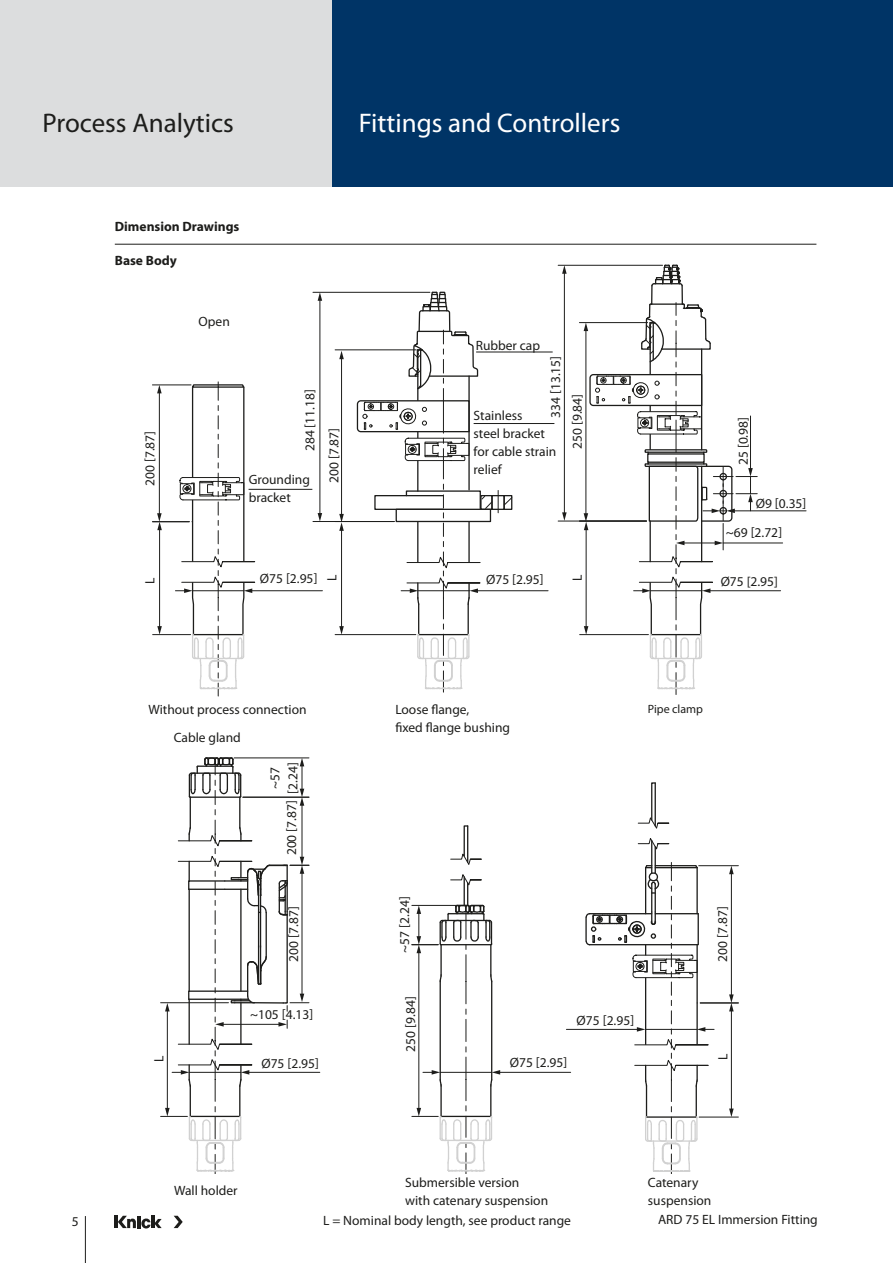
<style>
.page{position:relative;width:893px;height:1263px;background:#fff}
.page>*{position:absolute;margin:0;border:0;box-sizing:border-box;transform-origin:0 0}
.Produktgruppe{font:27px "Myriad Pro";color:#fff}
.Produktbereiche{font:27px "Myriad Pro";color:#1d1d1b}
.Text{font:13.5px/18px "Myriad Pro";color:#1d1d1b;text-align:center}
.Beschriftungen{font:13.5px/18px "Myriad Pro";color:#1d1d1b}
.Tabelle_Headline{font:700 13.5px "Myriad Pro";color:#1d1d1b}
.Zwischenüberschrift{font:700 13.5px "Myriad Pro";color:#1d1d1b}
.Tabelle{font:12px "Myriad Pro";color:#1d1d1b}
</style>
<div class="page">
<hr style="left:192px;top:387px;width:1px;height:90px;background:#1d1d1b">
<hr style="left:192px;top:500px;width:1px;height:62px;background:#1d1d1b">
<hr style="left:243px;top:387px;width:1px;height:175px;background:#1d1d1b">
<div style="left:491px;top:495px;width:14px;height:15px;border:1px solid #1d1d1b"></div>
<hr style="left:159px;top:529px;width:1px;height:99px;background:#1d1d1b">
<svg style="left:157px;top:626px;width:5px;height:8px"></svg>
<hr style="left:153px;top:634px;width:38px;height:1px;background:#1d1d1b">
<hr style="left:159px;top:392px;width:1px;height:123px;background:#1d1d1b">
<svg style="left:157px;top:386px;width:5px;height:7px"></svg>
<svg style="left:157px;top:513px;width:5px;height:17px"></svg>
<hr style="left:341px;top:529px;width:1px;height:99px;background:#1d1d1b">
<svg style="left:339px;top:626px;width:5px;height:8px"></svg>
<hr style="left:341px;top:358px;width:1px;height:157px;background:#1d1d1b">
<svg style="left:339px;top:351px;width:5px;height:8px"></svg>
<svg style="left:339px;top:514px;width:5px;height:17px"></svg>
<hr style="left:152px;top:521px;width:37px;height:1px;background:#1d1d1b">
<hr style="left:152px;top:385px;width:39px;height:1px;background:#1d1d1b">
<hr style="left:251px;top:590px;width:71px;height:1px;background:#1d1d1b">
<hr style="left:476px;top:590px;width:72px;height:1px;background:#1d1d1b">
<hr style="left:709px;top:590px;width:72px;height:1px;background:#1d1d1b">
<svg style="left:179px;top:416px;width:66px;height:109px"></svg>
<svg style="left:190px;top:382px;width:55px;height:28px"></svg>
<hr style="left:335px;top:634px;width:81px;height:1px;background:#1d1d1b">
<hr style="left:320px;top:299px;width:1px;height:216px;background:#1d1d1b">
<svg style="left:318px;top:293px;width:4px;height:8px"></svg>
<svg style="left:318px;top:513px;width:4px;height:8px"></svg>
<hr style="left:564px;top:272px;width:1px;height:242px;background:#1d1d1b">
<svg style="left:562px;top:266px;width:5px;height:8px"></svg>
<svg style="left:562px;top:512px;width:5px;height:9px"></svg>
<hr style="left:313px;top:292px;width:117px;height:1px;background:#1d1d1b">
<hr style="left:313px;top:521px;width:81px;height:1px;background:#1d1d1b">
<hr style="left:335px;top:349px;width:81px;height:1px;background:#1d1d1b">
<svg style="left:498px;top:490px;width:14px;height:23px"></svg>
<hr style="left:579px;top:322px;width:69px;height:1px;background:#1d1d1b">
<hr style="left:580px;top:634px;width:68px;height:1px;background:#1d1d1b">
<hr style="left:558px;top:265px;width:105px;height:1px;background:#1d1d1b">
<hr style="left:558px;top:521px;width:88px;height:1px;background:#1d1d1b">
<hr style="left:733px;top:510px;width:73px;height:1px;background:#1d1d1b">
<hr style="left:723px;top:543px;width:60px;height:1px;background:#1d1d1b">
<svg style="left:175px;top:531px;width:80px;height:165px"></svg>
<svg style="left:356px;top:291px;width:136px;height:401px"></svg>
<svg style="left:584px;top:264px;width:173px;height:430px"></svg>
<div style="left:332px;top:0;width:561px;height:187px;background:#003466"></div>
<div style="left:0;top:0;width:332px;height:187px;background:#dcddde"></div>
<hr style="left:85px;top:1216px;width:1px;height:47px;background:#1d1d1b">
<hr style="left:114px;top:1216px;width:4px;height:12px;background:#1d1d1b">
<svg style="left:174px;top:1216px;width:9px;height:12px"></svg>
<svg style="left:118px;top:1216px;width:44px;height:12px"></svg>
<hr style="left:440px;top:981px;width:1px;height:98px;background:#1d1d1b">
<hr style="left:491px;top:981px;width:1px;height:98px;background:#1d1d1b">
<hr style="left:645px;top:978px;width:1px;height:67px;background:#1d1d1b">
<hr style="left:696px;top:945px;width:2px;height:100px;background:#1d1d1b">
<hr style="left:248px;top:1072px;width:72px;height:1px;background:#1d1d1b">
<hr style="left:499px;top:1072px;width:72px;height:1px;background:#1d1d1b">
<hr style="left:566px;top:1029px;width:72px;height:1px;background:#1d1d1b">
<svg style="left:450px;top:825px;width:32px;height:40px"></svg>
<hr style="left:418px;top:952px;width:1px;height:157px;background:#1d1d1b">
<svg style="left:412px;top:874px;width:81px;height:167px"></svg>
<svg style="left:638px;top:782px;width:31px;height:47px"></svg>
<svg style="left:585px;top:838px;width:114px;height:167px"></svg>
<hr style="left:731px;top:873px;width:1px;height:123px;background:#1d1d1b">
<svg style="left:729px;top:866px;width:5px;height:8px"></svg>
<hr style="left:699px;top:865px;width:39px;height:1px;background:#1d1d1b">
<hr style="left:731px;top:1010px;width:1px;height:100px;background:#1d1d1b">
<svg style="left:729px;top:1108px;width:5px;height:9px"></svg>
<svg style="left:729px;top:994px;width:5px;height:17px"></svg>
<hr style="left:700px;top:1002px;width:38px;height:1px;background:#1d1d1b">
<hr style="left:699px;top:1117px;width:39px;height:1px;background:#1d1d1b">
<svg style="left:634px;top:1011px;width:80px;height:163px"></svg>
<svg style="left:161px;top:757px;width:148px;height:417px"></svg>
<svg style="left:412px;top:1047px;width:88px;height:127px"></svg>
<hr style="left:476px;top:352px;width:77px;height:1px;background:#1d1d1b">
<hr style="left:474px;top:423px;width:80px;height:1px;background:#1d1d1b">
<hr style="left:249px;top:489px;width:63px;height:1px;background:#1d1d1b">
<hr style="left:115px;top:244px;width:701px;height:1px;background:#1d1d1b">
<p class="Produktbereiche" style="left:43px;top:106px;width:193px">Process Analytics</p>
<p class="Produktgruppe" style="left:359px;top:106px;width:263px">Fittings and Controllers</p>
<p class="Tabelle_Headline" style="left:115px;top:218px;width:126px">Dimension Drawings</p>
<p class="Zwischenüberschrift" style="left:115px;top:252px;width:64px">Base Body</p>
<p class="Beschriftungen" style="left:199px;top:312px;width:33px">Open</p>
<p class="Text" style="left:141px;top:486px;width:57px;rotate:-90deg">200 [7.87]</p>
<p class="Text" style="left:301px;top:451px;width:64px;rotate:-90deg">284 [11.18]</p>
<p class="Beschriftungen" style="left:249px;top:470px;width:63px">Grounding bracket</p>
<p class="Text" style="left:325px;top:483px;width:57px;rotate:-90deg">200 [7.87]</p>
<p class="Beschriftungen" style="left:476px;top:336px;width:66px">Rubber cap</p>
<p class="Text" style="left:546px;top:418px;width:64px;rotate:-90deg">334 [13.15]</p>
<p class="Text" style="left:474px;top:406px;width:84px;text-align:left">Stainless<br>steel bracket for cable strain relief</p>
<p class="Text" style="left:568px;top:449px;width:57px;rotate:-90deg">250 [9.84]</p>
<p class="Text" style="left:141px;top:584px;width:8px;rotate:-90deg">L</p>
<p class="Text" style="left:260px;top:570px;width:59px">Ø75 [2.95]</p>
<p class="Text" style="left:486px;top:570px;width:59px">Ø75 [2.95]</p>
<p class="Text" style="left:323px;top:581px;width:8px;rotate:-90deg">L</p>
<p class="Text" style="left:568px;top:581px;width:8px;rotate:-90deg">L</p>
<p class="Text" style="left:734px;top:465px;width:50px;rotate:-90deg">25 [0.98]</p>
<p class="Text" style="left:756px;top:494px;width:52px">Ø9 [0.35]</p>
<p class="Text" style="left:726px;top:524px;width:58px">~69 [2.72]</p>
<p class="Text" style="left:721px;top:573px;width:59px">Ø75 [2.95]</p>
<p class="Beschriftungen" style="left:149px;top:700px;width:160px">Without process connection</p>
<p class="Beschriftungen" style="left:174px;top:728px;width:69px">Cable gland</p>
<p class="Text" style="left:266px;top:793px;width:33px;rotate:-90deg">~57 [2.24]</p>
<p class="Text" style="left:282px;top:855px;width:57px;rotate:-90deg">200 [7.87]</p>
<p class="Text" style="left:150px;top:1062px;width:8px;rotate:-90deg">L</p>
<p class="Text" style="left:285px;top:961px;width:57px;rotate:-90deg">200 [7.87]</p>
<p class="Text" style="left:250px;top:1005px;width:65px">~105 [4.13]</p>
<p class="Text" style="left:261px;top:1054px;width:59px">Ø75 [2.95]</p>
<p class="Beschriftungen" style="left:174px;top:1181px;width:65px">Wall holder</p>
<p class="Beschriftungen" style="left:395px;top:700px;width:116px">Loose flange,<br>fixed flange bushing</p>
<p class="Tabelle" style="left:648px;top:701px;width:57px">Pipe clamp</p>
<p class="Text" style="left:395px;top:953px;width:58px;rotate:-90deg">~57 [2.24]</p>
<p class="Text" style="left:402px;top:1052px;width:57px;rotate:-90deg">250 [9.84]</p>
<p class="Text" style="left:577px;top:1011px;width:59px">Ø75 [2.95]</p>
<p class="Text" style="left:510px;top:1053px;width:59px">Ø75 [2.95]</p>
<p class="Text" style="left:714px;top:961px;width:57px;rotate:-90deg">200 [7.87]</p>
<p class="Text" style="left:714px;top:1060px;width:8px;rotate:-90deg">L</p>
<p class="Beschriftungen" style="left:405px;top:1173px;width:145px">Submersible version<br>with catenary suspension</p>
<p class="Beschriftungen" style="left:648px;top:1173px;width:65px">Catenary suspension</p>
<p class="Text" style="left:72px;top:1212px;width:8px">5</p>
<p class="Text" style="left:658px;top:1210px;width:161px">ARD 75 EL Immersion Fitting</p>
<p class="Text" style="left:323px;top:1211px;width:249px">L = Nominal body length, see product range</p>
</div>
